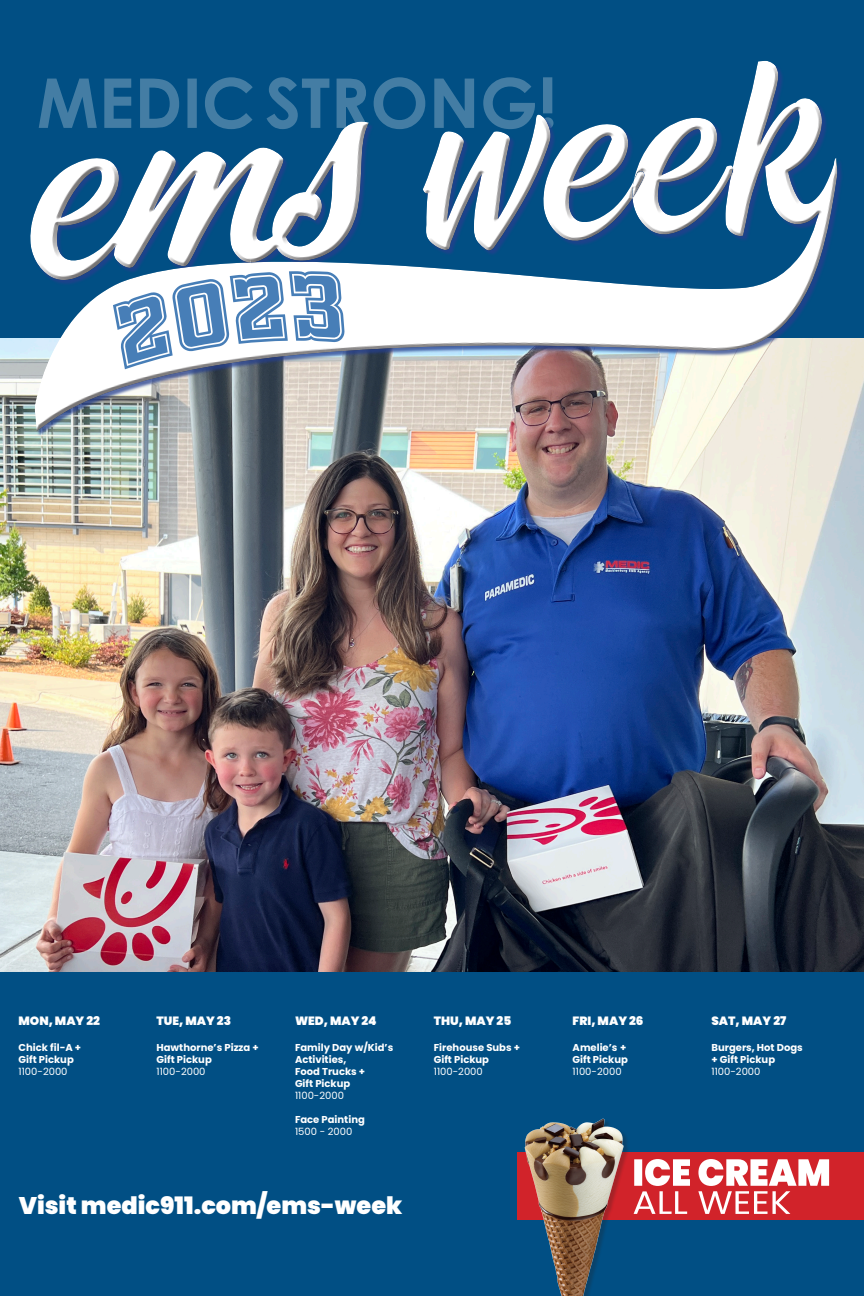
<style>
.page{position:relative;width:864px;height:1296px;background:#014f84}
.page>*{position:absolute;margin:0;border:0;box-sizing:border-box;transform-origin:0 0}
.t1{font:900 24px "Poppins";color:#fff}
.t2{font:900 12px "Poppins";color:#fff}
.t3{font:700 10px/12px "Poppins";color:#fff}
.t4{font:10px "Poppins";color:#fff}
</style>
<div class="page">
<img style="left:0;top:338px;width:864px;height:633px">
<svg style="left:9px;top:58px;width:845px;height:374px"></svg>
<div style="left:517px;top:1153px;width:347px;height:67px;background:#d1232a"></div>
<svg style="left:634px;top:1159px;width:195px;height:55px"></svg>
<img style="left:521px;top:1112px;width:106px;height:184px">
<p class="t2" style="left:19px;top:1014px;width:83px">MON, MAY 22</p>
<p class="t3" style="left:19px;top:1042px;width:64px">Chick fil-A +</p>
<p class="t3" style="left:19px;top:1054px;width:57px">Gift Pickup</p>
<p class="t4" style="left:19px;top:1066px;width:51px">1100-2000</p>
<p class="t2" style="left:157px;top:1014px;width:76px">TUE, MAY 23</p>
<p class="t3" style="left:157px;top:1042px;width:104px">Hawthorne’s Pizza +</p>
<p class="t3" style="left:157px;top:1054px;width:57px">Gift Pickup</p>
<p class="t4" style="left:157px;top:1066px;width:51px">1100-2000</p>
<p class="t2" style="left:295px;top:1014px;width:83px">WED, MAY 24</p>
<p class="t3" style="left:295px;top:1042px;width:100px">Family Day w/Kid’s<br>Activities,</p>
<p class="t3" style="left:295px;top:1066px;width:72px">Food Trucks +</p>
<p class="t3" style="left:295px;top:1078px;width:57px">Gift Pickup</p>
<p class="t4" style="left:295px;top:1090px;width:51px">1100-2000</p>
<p class="t3" style="left:295px;top:1114px;width:71px">Face Painting</p>
<p class="t4" style="left:295px;top:1126px;width:59px">1500 - 2000</p>
<p class="t1" style="left:19px;top:1192px;width:385px">Visit medic911.com/ems-week</p>
<p class="t2" style="left:434px;top:1014px;width:79px">THU, MAY 25</p>
<p class="t3" style="left:434px;top:1042px;width:88px">Firehouse Subs +</p>
<p class="t3" style="left:434px;top:1054px;width:57px">Gift Pickup</p>
<p class="t4" style="left:434px;top:1066px;width:51px">1100-2000</p>
<p class="t2" style="left:573px;top:1014px;width:72px">FRI, MAY 26</p>
<p class="t3" style="left:573px;top:1042px;width:55px">Amelie’s +</p>
<p class="t3" style="left:573px;top:1054px;width:57px">Gift Pickup</p>
<p class="t4" style="left:573px;top:1066px;width:51px">1100-2000</p>
<p class="t2" style="left:711px;top:1014px;width:76px">SAT, MAY 27</p>
<p class="t3" style="left:711px;top:1042px;width:93px">Burgers, Hot Dogs</p>
<p class="t3" style="left:711px;top:1054px;width:65px">+ Gift Pickup</p>
<p class="t4" style="left:711px;top:1066px;width:51px">1100-2000</p>
</div>
